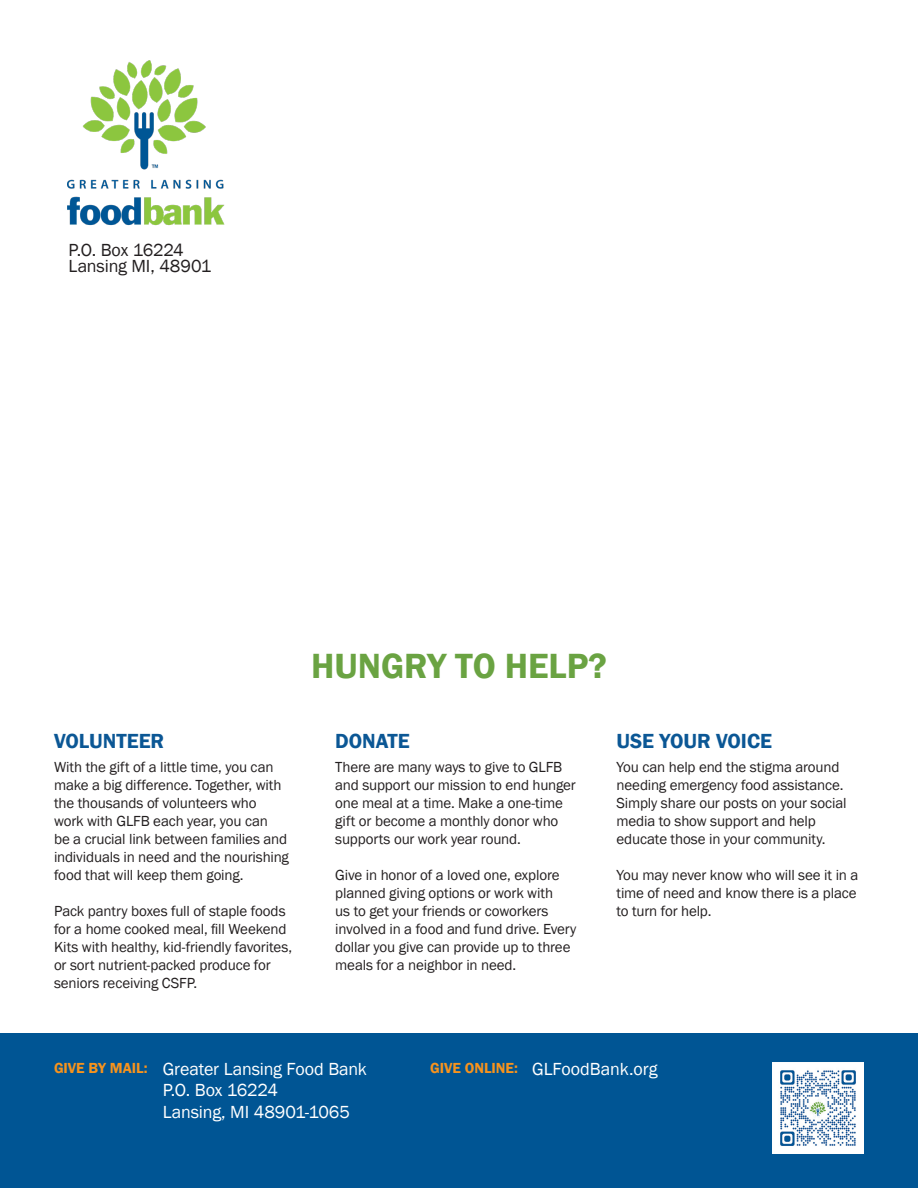
<style>
.page{position:relative;width:918px;height:1188px;background:#fff}
.page>*{position:absolute;margin:0;border:0;box-sizing:border-box;transform-origin:0 0}
.t1{font:600 36px "Franklin Gothic";color:#6aa342}
.t2{font:600 21px "Franklin Gothic";color:#0b5795}
.t3{font:18px "Franklin Gothic";letter-spacing:-.005em;color:#fff}
.t4{font:18px "Franklin Gothic";letter-spacing:-.015em;color:#231f20}
.t5{font:15px/18px "Franklin Gothic";letter-spacing:-.01em;color:#231f20}
.t6{font:600 15px "Franklin Gothic";color:#f7931d}
</style>
<div class="page">
<div style="left:0;top:1034px;width:918px;height:154px;background:#005594"></div>
<img style="left:67px;top:60px;width:158px;height:166px">
<img style="left:772px;top:1062px;width:91px;height:91px">
<p class="t4" style="left:69px;top:239px;width:117px">P.O. Box 16224</p>
<p class="t4" style="left:69px;top:255px;width:144px">Lansing MI, 48901</p>
<p class="t2" style="left:54px;top:728px;width:112px">VOLUNTEER</p>
<p class="t5" style="left:54px;top:759px;width:237px">With the gift of a little time, you can make a big difference. Together, with the thousands of volunteers who work with GLFB each year, you can<br>be a crucial link between families and individuals in need and the nourishing food that will keep them going.</p>
<p class="t5" style="left:54px;top:903px;width:240px">Pack pantry boxes full of staple foods for a home cooked meal, fill Weekend Kits with healthy, kid-friendly favorites, or sort nutrient-packed produce for seniors receiving CSFP.</p>
<p class="t1" style="left:311px;top:644px;width:297px">HUNGRY TO HELP?</p>
<p class="t2" style="left:335px;top:728px;width:76px">DONATE</p>
<p class="t5" style="left:335px;top:759px;width:242px">There are many ways to give to GLFB and support our mission to end hunger one meal at a time. Make a one-time gift or become a monthly donor who supports our work year round.</p>
<p class="t5" style="left:335px;top:867px;width:243px">Give in honor of a loved one, explore planned giving options or work with<br>us to get your friends or coworkers involved in a food and fund drive. Every dollar you give can provide up to three meals for a neighbor in need.</p>
<p class="t2" style="left:616px;top:728px;width:157px">USE YOUR VOICE</p>
<p class="t5" style="left:616px;top:759px;width:231px">You can help end the stigma around needing emergency food assistance.<br>Simply share our posts on your social media to show support and help educate those in your community.</p>
<p class="t5" style="left:616px;top:867px;width:243px;text-align:justify">You may never know who will see it in a time of need and know there is a place to turn for help.</p>
<p class="t6" style="left:54px;top:1058px;width:95px">GIVE BY MAIL:</p>
<p class="t3" style="left:163px;top:1058px;width:206px">Greater Lansing Food Bank</p>
<p class="t6" style="left:430px;top:1058px;width:89px">GIVE ONLINE:</p>
<p class="t3" style="left:163px;top:1079px;width:117px">P.O. Box 16224</p>
<p class="t3" style="left:163px;top:1101px;width:189px">Lansing, MI 48901-1065</p>
<p class="t3" style="left:532px;top:1058px;width:127px">GLFoodBank.org</p>
</div>
